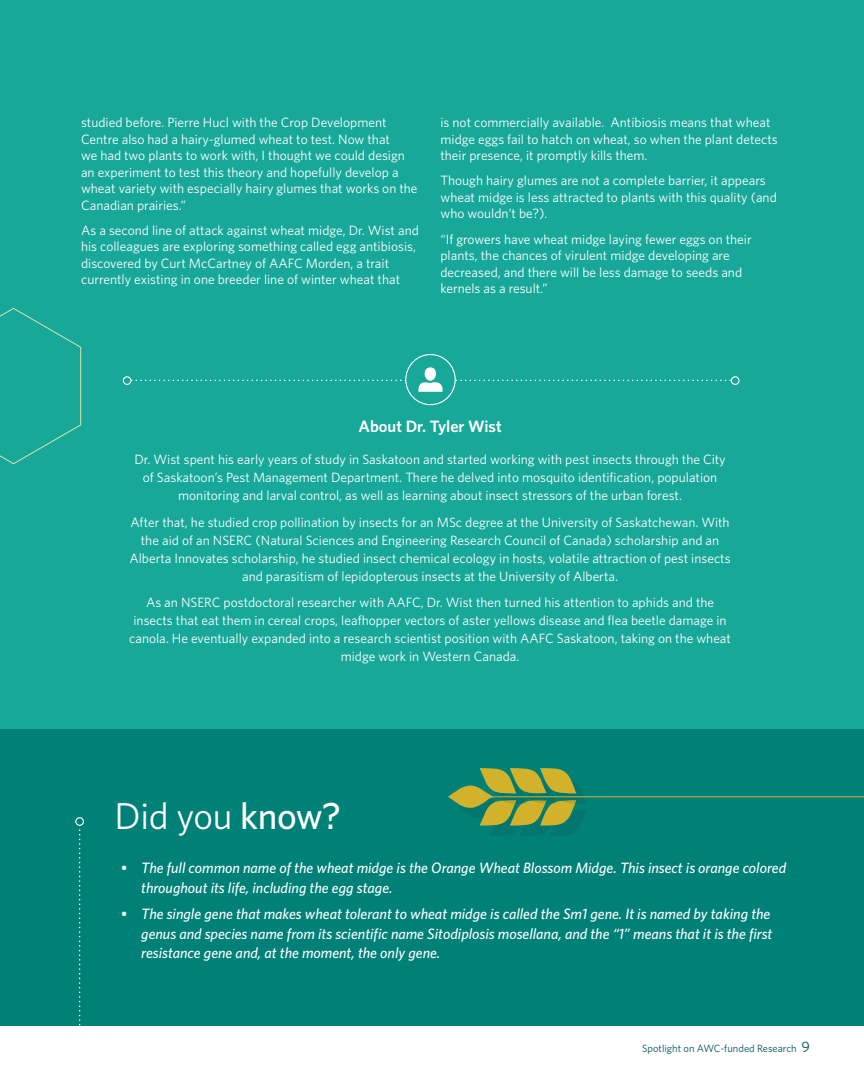
<style>
.page{position:relative;width:864px;height:1080px;background:#fff}
.page>*{position:absolute;margin:0;border:0;box-sizing:border-box;transform-origin:0 0}
.t1{font:37.5px "Whitney HTF";letter-spacing:-.01em;color:#fff}
.t2{font:600 16.5px "Whitney HTF";color:#fff}
.t3{font:italic 500 15px/19.5px "Whitney HTF";color:#fff}
.t4{font:13.5px/16.5px "Whitney HTF";color:#fff}
.t5{font:10.5px "Whitney HTF";color:#00555a}
.s1{font-weight:500}
.s2{font-size:15px}
</style>
<div class="page">
<div style="left:0;top:0;width:864px;height:746px;background:#17a89a"></div>
<div style="left:0;top:729px;width:864px;height:297px;background:#008178"></div>
<div style="left:405px;top:354px;width:51px;height:51px;border:1px solid #fff;border-radius:50%"></div>
<svg style="left:129px;top:380px;width:604px;height:12px"></svg>
<div style="left:425px;top:367px;width:11px;height:14px;background:#fff;border-radius:50%"></div>
<div style="left:123px;top:376px;width:8px;height:9px;border:1px solid #fff;border-radius:50%"></div>
<div style="left:731px;top:376px;width:9px;height:9px;border:1px solid #fff;border-radius:50%"></div>
<svg style="left:79px;top:826px;width:2px;height:200px"></svg>
<div style="left:75px;top:817px;width:9px;height:9px;border:1px solid #fff;border-radius:50%"></div>
<svg style="left:0;top:308px;width:82px;height:157px"></svg>
<div style="left:490px;top:810px;width:37px;height:26px;background:#03776f"></div>
<div style="left:520px;top:810px;width:37px;height:26px;background:#03776f"></div>
<div style="left:550px;top:810px;width:36px;height:26px;background:#03776f"></div>
<div style="left:550px;top:778px;width:36px;height:26px;background:#037c6f"></div>
<svg style="left:448px;top:768px;width:128px;height:58px"></svg>
<hr style="left:470px;top:797px;width:394px;height:1px;background:#d2b12b">
<p class="t4" style="left:81px;top:114px;width:338px">studied before. Pierre Hucl with the Crop Development Centre also had a hairy-glumed wheat to test. Now that<br>we had two plants to work with, I thought we could design an experiment to test this theory and hopefully develop a wheat variety with especially hairy glumes that works on the Canadian prairies.”</p>
<p class="t4" style="left:81px;top:222px;width:339px">As a second line of attack against wheat midge, Dr. Wist and his colleagues are exploring something called egg antibiosis, discovered by Curt McCartney of AAFC Morden, a trait currently existing in one breeder line of winter wheat that</p>
<p class="t4" style="left:440px;top:114px;width:339px">is not commercially available. Antibiosis means that wheat midge eggs fail to hatch on wheat, so when the plant detects their presence, it promptly kills them.</p>
<p class="t4" style="left:440px;top:172px;width:338px">Though hairy glumes are not a complete barrier, it appears wheat midge is less attracted to plants with this quality (and who wouldn’t be?).</p>
<p class="t4" style="left:440px;top:230px;width:313px">“If growers have wheat midge laying fewer eggs on their plants, the chances of virulent midge developing are decreased, and there will be less damage to seeds and kernels as a result.”</p>
<p class="t2" style="left:359px;top:416px;width:145px">About Dr. Tyler Wist</p>
<p class="t4" style="left:134px;top:450px;width:593px;line-height:18px;text-align:center">Dr. Wist spent his early years of study in Saskatoon and started working with pest insects through the City of Saskatoon’s Pest Management Department. There he delved into mosquito identification, population monitoring and larval control, as well as learning about insect stressors of the urban forest.</p>
<p class="t4" style="left:129px;top:513px;width:603px;line-height:18px;text-align:center">After that, he studied crop pollination by insects for an MSc degree at the University of Saskatchewan. With the aid of an NSERC (Natural Sciences and Engineering Research Council of Canada) scholarship and an Alberta Innovates scholarship, he studied insect chemical ecology in hosts, volatile attraction of pest insects and parasitism of lepidopterous insects at the University of Alberta.</p>
<p class="t4" style="left:129px;top:593px;width:603px;line-height:18px;text-align:center">As an NSERC postdoctoral researcher with AAFC, Dr. Wist then turned his attention to aphids and the insects that eat them in cereal crops, leafhopper vectors of aster yellows disease and flea beetle damage in canola. He eventually expanded into a research scientist position with AAFC Saskatoon, taking on the wheat midge work in Western Canada.</p>
<h1 class="t1" style="left:114px;top:794px;width:228px">Did you <span class="s1">know?</span></h1>
<p class="t3" style="left:141px;top:858px;width:647px;text-indent:-20px">• The full common name of the wheat midge is the Orange Wheat Blossom Midge. This insect is orange colored throughout its life, including the egg stage.</p>
<p class="t3" style="left:141px;top:904px;width:633px;text-indent:-20px">• The single gene that makes wheat tolerant to wheat midge is called the Sm1 gene. It is named by taking the genus and species name from its scientific name Sitodiplosis mosellana, and the “1” means that it is the first resistance gene and, at the moment, the only gene.</p>
<p class="t5" style="left:642px;top:1043px;width:169px">Spotlight on AWC-funded Research <span class="s2">9</span></p>
</div>
